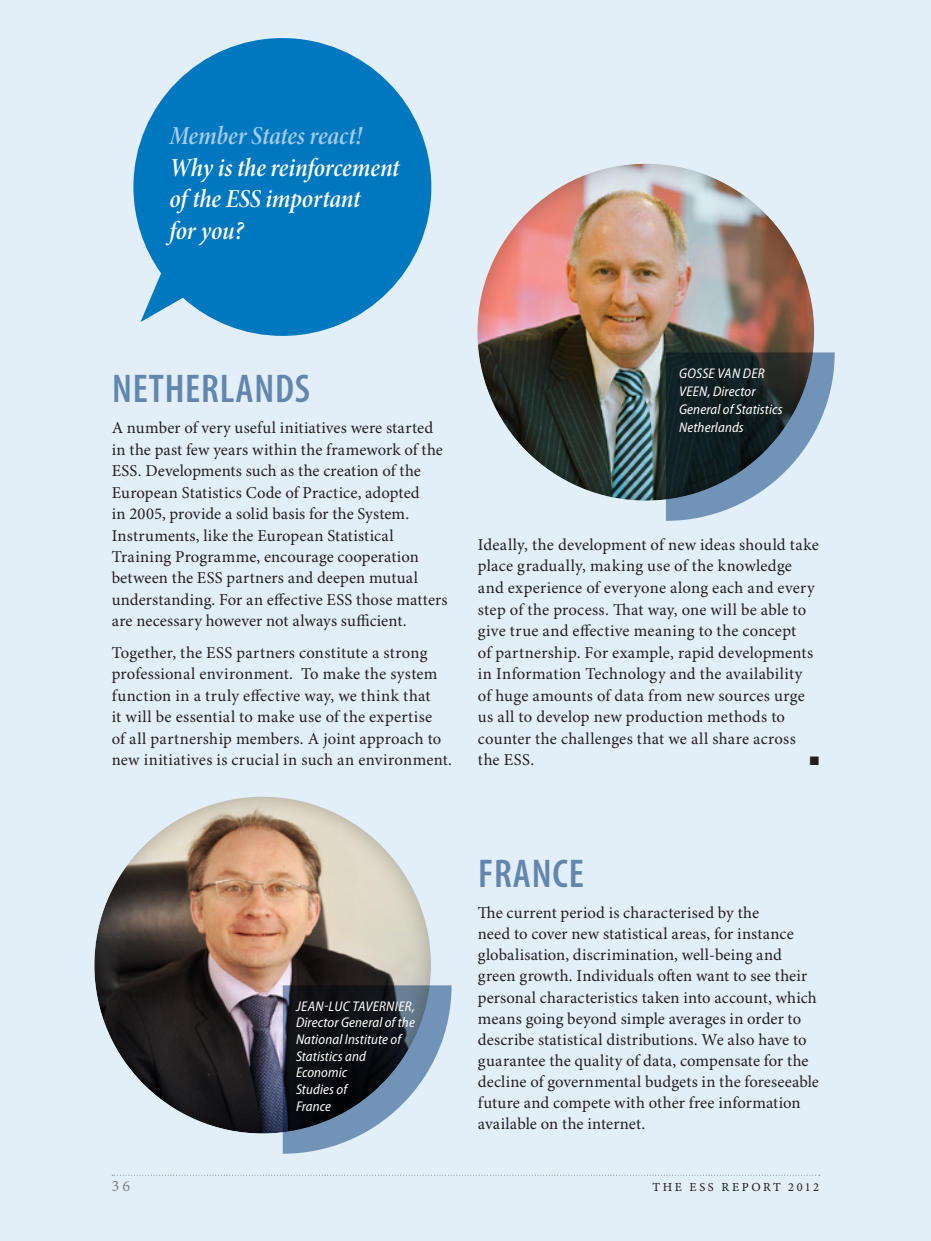
<style>
.page{position:relative;width:931px;height:1241px;background:#fff}
.page>*{position:absolute;margin:0;border:0;box-sizing:border-box;transform-origin:0 0}
.title_a{font:600 condensed 40.25px "Myriad Pro";letter-spacing:.02em;color:#6386ae}
.mS_reaction{font:26.25px/31.5px "Minion Pro Semibold Cn It Subh";letter-spacing:-.005em;color:#fff}
.title_b{font:26.25px "Minion Pro Semibold Cn It Subh";letter-spacing:-.005em;color:#a6cbeb}
.body_1{font:16.62px/21.5px "Minion Pro";letter-spacing:.01em;color:#231f20}
.t1{font:15.75px "Minion Pro Capt";color:#808285}
.t2{font:italic semi-condensed 14.17px/16.6px "Myriad Pro";letter-spacing:.01em;color:#fff}
.t3{font:12.25px "Minion Pro Capt";letter-spacing:.215em;color:#231f20}
.body_1-2{font:12.25px "Zapf Dingbats ITC";color:#231f20}
</style>
<div class="page">
<div style="left:0;top:0;width:930px;height:1240px;background:#e2eef8"></div>
<div style="left:474px;top:161px;width:341px;height:340px;background:#231f20;opacity:.3"></div>
<svg style="left:665px;top:352px;width:169px;height:168px"></svg>
<div style="left:91px;top:794px;width:341px;height:339px;background:#231f20;opacity:.3"></div>
<svg style="left:283px;top:985px;width:168px;height:168px"></svg>
<svg style="left:112px;top:1174px;width:707px;height:1px"></svg>
<svg style="left:133px;top:38px;width:298px;height:298px;fill:#0078c0"></svg>
<p class="title_b" style="left:169px;top:120px;width:194px">Member States react!</p>
<p class="mS_reaction" style="left:169px;top:152px;width:231px">Why is the reinforcement of the ESS important<br>for you?</p>
<p class="title_a" style="left:112px;top:366px;width:199px">NETHERLANDS</p>
<p class="body_1" style="left:112px;top:417px;width:337px">A number of very useful initiatives were started in the past few years within the framework of the ESS. Developments such as the creation of the European Statistics Code of Practice, adopted<br>in 2005, provide a solid basis for the System.<br>Instruments, like the European Statistical Training Programme, encourage cooperation between the ESS partners and deepen mutual understanding. For an effective ESS those matters are necessary however not always sufficient.</p>
<p class="body_1" style="left:112px;top:642px;width:342px">Together, the ESS partners constitute a strong professional environment. To make the system function in a truly effective way, we think that<br>it will be essential to make use of the expertise<br>of all partnership members. A joint approach to new initiatives is crucial in such an environment.</p>
<p class="t2" style="left:678px;top:364px;width:105px;line-height:18px">GOSSE VAN DER<br>VEEN, Director<br>General of Statistics<br>Netherlands</p>
<p class="body_1" style="left:477px;top:534px;width:342px">Ideally, the development of new ideas should take place gradually, making use of the knowledge and experience of everyone along each and every step of the process. That way, one will be able to give true and effective meaning to the concept<br>of partnership. For example, rapid developments in Information Technology and the availability of huge amounts of data from new sources urge us all to develop new production methods to counter the challenges that we all share across the ESS.</p>
<p class="body_1-2" style="left:809px;top:755px;width:11px">■</p>
<p class="t2" style="left:296px;top:997px;width:120px">JEAN-LUC TAVERNIER,<br>Director General of the<br>National Institute of<br>Statistics and<br>Economic<br>Studies of<br>France</p>
<p class="title_a" style="left:478px;top:851px;width:107px">FRANCE</p>
<p class="body_1" style="left:477px;top:902px;width:342px">The current period is characterised by the<br>need to cover new statistical areas, for instance globalisation, discrimination, well-being and green growth. Individuals often want to see their personal characteristics taken into account, which means going beyond simple averages in order to describe statistical distributions. We also have to guarantee the quality of data, compensate for the decline of governmental budgets in the foreseeable future and compete with other free information available on the internet.</p>
<p class="t1" style="left:112px;top:1175px;width:20px">36</p>
<p class="t3" style="left:652px;top:1178px;width:168px">THE ESS REPORT 2012</p>
</div>
